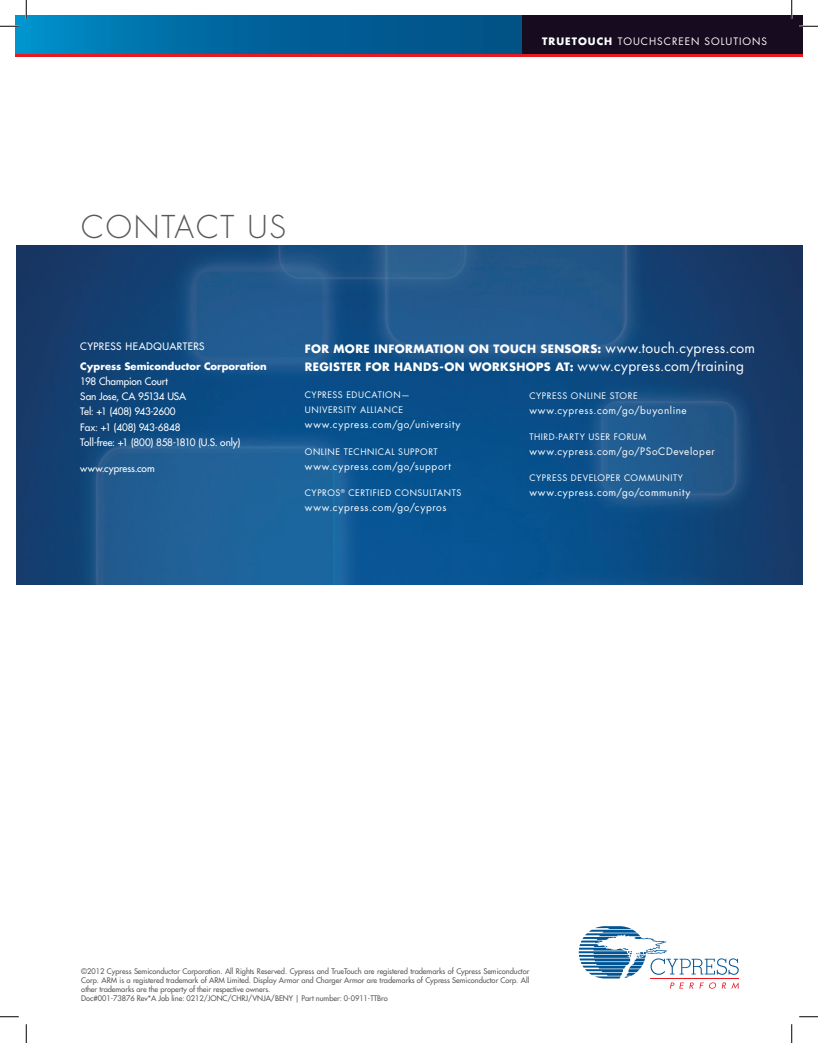
<style>
.page{position:relative;width:818px;height:1043px;background:#fff}
.page>*{position:absolute;margin:0;border:0;box-sizing:border-box;transform-origin:0 0}
.t1{font:300 30.62px "Futura Std";letter-spacing:.06em;color:#57585a}
.t2{font:700 11.25px "Futura Std";letter-spacing:.035em;color:#fff}
.t3{font:10px "Futura Std";letter-spacing:.06em;color:#fff}
.t4{font:500 10px/15px "Futura Std";letter-spacing:-.005em;color:#fff}
.t5{font:10px "Futura Std";letter-spacing:.1em;color:#fff}
.t6{font:500 10px "Futura Std";letter-spacing:.045em;color:#fff}
.t7{font:8.75px/15px "Futura Std";letter-spacing:.065em;color:#fff}
.t8{font:500 7.5px/8.8px "Futura Std";letter-spacing:-.005em;color:#57585a;text-align:justify}
.s1{font-weight:700}
.s2{font-style:inherit}
.s3{font-weight:400;font-size:13.75px}
</style>
<div class="page">
<img style="left:17px;top:246px;width:785px;height:338px">
<svg style="left:578px;top:926px;width:160px;height:62px"></svg>
<svg style="left:15px;top:15px;width:507px;height:39px;background:#00689f"></svg>
<div style="left:522px;top:15px;width:280px;height:39px;background:#170c1f"></div>
<hr style="left:15px;top:54px;width:787px;height:3px;background:#e51a23">
<svg style="left:0;top:25px;width:19px;height:2px"></svg>
<svg style="left:799px;top:25px;width:19px;height:2px"></svg>
<svg style="left:0;top:1016px;width:19px;height:1px"></svg>
<svg style="left:799px;top:1016px;width:19px;height:1px"></svg>
<svg style="left:25px;top:0;width:2px;height:19px"></svg>
<svg style="left:25px;top:1024px;width:2px;height:18px"></svg>
<svg style="left:790px;top:0;width:2px;height:19px"></svg>
<svg style="left:791px;top:1024px;width:1px;height:18px"></svg>
<p class="t5" style="left:542px;top:34px;width:226px"><span class="s1">TRUETOUCH</span> TOUCHSCREEN SOLUTIONS</p>
<p class="t1" style="left:81px;top:208px;width:206px">CONTACT US</p>
<p class="t6" style="left:80px;top:340px;width:126px">CYPRESS HEADQUARTERS</p>
<p class="t4" style="left:80px;top:359px;width:188px"><span class="s1">Cypress Semiconductor Corporation<br></span>198 Champion Court<br>San Jose, CA 95134 USA<br>Tel: +1 (408) 943-2600<br>Fax: +1 (408) 943-6848<br>Toll-free: +1 (800) 858-1810 (U.S. only)</p>
<p class="t4" style="left:80px;top:460px;width:76px">www.cypress.com</p>
<p class="t2" style="left:305px;top:341px;width:452px">FOR MORE INFORMATION ON <span class="s2">TOUCH SENSORS</span>: <span class="s3">www.touch.cypress.com</span></p>
<p class="t2" style="left:305px;top:359px;width:440px">REGISTER FOR HANDS-ON WORKSHOPS AT: <span class="s3">www.cypress.com/training</span></p>
<p class="t7" style="left:305px;top:388px;width:106px">CYPRESS EDUCATION—<br>UNIVERSITY ALLIANCE</p>
<p class="t3" style="left:305px;top:418px;width:157px">www.cypress.com/go/university</p>
<p class="t7" style="left:305px;top:444px;width:134px">ONLINE TECHNICAL SUPPORT</p>
<p class="t3" style="left:305px;top:459px;width:147px">www.cypress.com/go/support</p>
<p class="t7" style="left:305px;top:485px;width:158px">CYPROS<sup>®</sup> CERTIFIED CONSULTANTS</p>
<p class="t3" style="left:305px;top:501px;width:143px">www.cypress.com/go/cypros</p>
<p class="t7" style="left:529px;top:388px;width:110px">CYPRESS ONLINE STORE</p>
<p class="t3" style="left:529px;top:404px;width:159px">www.cypress.com/go/buyonline</p>
<p class="t7" style="left:529px;top:429px;width:118px">THIRD-PARTY USER FORUM</p>
<p class="t3" style="left:529px;top:445px;width:187px">www.cypress.com/go/PSoCDeveloper</p>
<p class="t7" style="left:529px;top:470px;width:155px">CYPRESS DEVELOPER COMMUNITY</p>
<p class="t3" style="left:529px;top:486px;width:162px">www.cypress.com/go/community</p>
<p class="t8" style="left:81px;top:967px;width:449px">©2012 Cypress Semiconductor Corporation. All Rights Reserved. Cypress and TrueTouch are registered trademarks of Cypress Semiconductor Corp. ARM is a registered trademark of ARM Limited. Display Armor and Charger Armor are trademarks of Cypress Semiconductor Corp. All other trademarks are the property of their respective owners.</p>
<p class="t8" style="left:81px;top:993px;width:308px">Doc#001-73876 Rev*A Job line: 0212/JONC/CHRJ/VNJA/BENY | Part number: 0-0911-TTBro</p>
</div>
